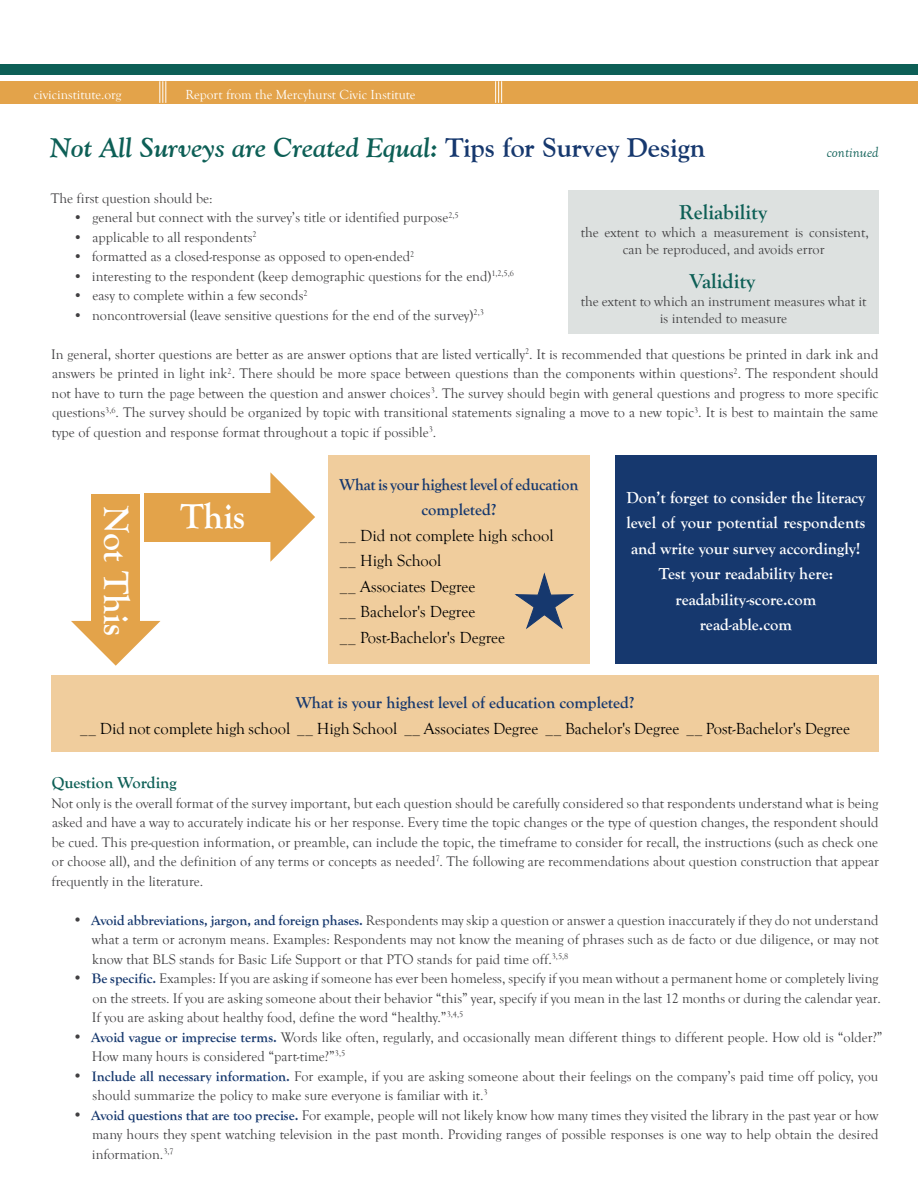
<style>
.page{position:relative;width:918px;height:1188px;background:#fff}
.page>*{position:absolute;margin:0;border:0;box-sizing:border-box;transform-origin:0 0}
.t1{font:700 36px "Goudy Old Style T";color:#fff}
.t2{font:italic 700 27px "Goudy Old Style BT";color:#0d5f56}
.t3{font:700 21px "Goudy Old Style T";color:#0d5f56}
.t4{font:16.5px/25.5px "Goudy Old Style T";color:#000}
.t5{font:700 16.5px/25.5px "Goudy Old Style T";color:#fff;text-align:center}
.t6{font:700 16.5px/25.5px "Goudy Old Style T";letter-spacing:-.005em;color:#16386e;text-align:center}
.t7{font:700 16.5px "Goudy Old Style T";color:#0d5f56}
.t8{font:italic 15px "Goudy Old Style T";color:#0d5f56}
.t9{font:14.25px/19.5px "Goudy Old Style T";color:#414042;text-align:justify}
.t10{font:13.5px "Goudy Old Style T";color:#fff}
.s1{font-style:normal;color:#16386e}
.s2{font-family:"Goudy Old Style BT"}
.s3{font-weight:700;color:#16386e}
</style>
<div class="page">
<div style="left:0;top:81px;width:918px;height:23px;background:#e3a34a"></div>
<div style="left:0;top:65px;width:918px;height:10px;background:#0d5f56"></div>
<svg style="left:495px;top:81px;width:7px;height:22px"></svg>
<svg style="left:160px;top:81px;width:7px;height:22px"></svg>
<div style="left:568px;top:190px;width:311px;height:143px;background:#dde1e0"></div>
<div style="left:615px;top:455px;width:262px;height:209px;background:#16386e"></div>
<div style="left:328px;top:455px;width:262px;height:209px;background:#f0cd9d"></div>
<div style="left:144px;top:493px;width:136px;height:48px;background:#e3a34a"></div>
<svg style="left:270px;top:472px;width:45px;height:90px"></svg>
<div style="left:51px;top:676px;width:828px;height:76px;background:#f0cd9d"></div>
<div style="left:92px;top:494px;width:48px;height:136px;background:#e3a34a"></div>
<svg style="left:71px;top:621px;width:90px;height:45px"></svg>
<svg style="left:514px;top:573px;width:60px;height:56px"></svg>
<p class="t10" style="left:34px;top:87px;width:89px">civicinstitute.org</p>
<p class="t10" style="left:186px;top:87px;width:231px">Report from the Mercyhurst Civic Institute</p>
<h2 class="t2" style="left:50px;top:131px;width:656px">Not All Surveys are Created Equal: <span class="s1">Tips for Survey Design</span></h2>
<p class="t8" style="left:827px;top:144px;width:53px">continued</p>
<p class="t9" style="left:51px;top:189px;width:163px">The first question should be:</p>
<p class="t9" style="left:73px;top:208px;width:387px">• general but connect with the survey’s title or identified purpose<sup>2,5</sup></p>
<p class="t9" style="left:73px;top:228px;width:185px">• applicable to all respondents<sup>2</sup></p>
<p class="t9" style="left:73px;top:247px;width:343px">• formatted as a closed-response as opposed to open-ended<sup>2</sup></p>
<p class="t9" style="left:73px;top:267px;width:442px">• interesting to the respondent (keep demographic questions for the end)<sup>1,2,5,6</sup></p>
<p class="t9" style="left:73px;top:286px;width:236px">• easy to complete within a few seconds<sup>2</sup></p>
<p class="t9" style="left:73px;top:306px;width:412px">• noncontroversial (leave sensitive questions for the end of the survey)<sup>2,3</sup></p>
<p class="t9" style="left:51px;top:345px;width:829px">In general, shorter questions are better as are answer options that are listed vertically<sup>2</sup>. It is recommended that questions be printed in dark ink and answers be printed in light ink<sup>2</sup>. There should be more space between questions than the components within questions<sup>2</sup>. The respondent should not have to turn the page between the question and answer choices<sup>3</sup>. The survey should begin with general questions and progress to more specific questions<sup>3,6</sup>. The survey should be organized by topic with transitional statements signaling a move to a new topic<sup>3</sup>. It is best to maintain the same type of question and response format throughout a topic if possible<sup>3</sup>.</p>
<h3 class="t3" style="left:679px;top:201px;width:89px">Reliability</h3>
<p class="t9" style="left:581px;top:224px;width:290px;line-height:17.2px;text-align:center">the extent to which a measurement is consistent, can be reproduced, and avoids error</p>
<h3 class="t3" style="left:689px;top:270px;width:67px">Validity</h3>
<p class="t9" style="left:581px;top:293px;width:287px;line-height:17.2px;text-align:center">the extent to which an instrument measures what it is intended to measure</p>
<h1 class="t1" style="left:136px;top:506px;width:131px;rotate:90deg">Not This</h1>
<h1 class="t1" style="left:180px;top:496px;width:66px">This</h1>
<p class="t6" style="left:339px;top:472px;width:241px">What is your highest level of education completed?</p>
<p class="t4" style="left:339px;top:523px;width:216px">__ Did not complete high school __ High School<br>__ Associates Degree<br>__ Bachelor's Degree<br>__ Post-Bachelor's Degree</p>
<p class="t5" style="left:626px;top:485px;width:241px">Don’t forget to consider the literacy level of your potential respondents and write your survey accordingly!<br>Test your readability here: readability-score.com<br>read-able.com</p>
<p class="t6" style="left:296px;top:690px;width:340px">What is your highest level of education completed?</p>
<p class="t4" style="left:80px;top:716px;width:772px">__ Did not complete high school __ High School __ Associates Degree __ Bachelor's Degree __ Post-Bachelor's Degree</p>
<p class="t7" style="left:52px;top:773px;width:127px">Question Wording</p>
<p class="t9" style="left:51px;top:794px;width:829px">Not only is the overall format of the survey important, but each question should be carefully considered so that respondents understand what is being asked and have a way to accurately indicate his or her response. Every time the topic changes or the type of question changes, the respondent should be cued. This pre-question information, or preamble, can include the topic, the timeframe to consider for recall, the instructions (such as check one or choose all), and the definition of any terms or concepts as needed<sup>7</sup>. The following are recommendations about question construction that appear frequently in the literature.</p>
<p class="t9" style="left:92px;top:911px;width:788px;text-indent:-18px"><span class="s2">•</span> <span class="s3">Avoid abbreviations, jargon, and foreign phases.</span> Respondents may skip a question or answer a question inaccurately if they do not understand what a term or acronym means. Examples: Respondents may not know the meaning of phrases such as de facto or due diligence, or may not know that BLS stands for Basic Life Support or that PTO stands for paid time off.<sup>3,5,8</sup></p>
<p class="t9" style="left:92px;top:969px;width:791px;text-align:left;text-indent:-18px"><span class="s2">•</span> <span class="s3">Be specific.</span> Examples: If you are asking if someone has ever been homeless, specify if you mean without a permanent home or completely living on the streets. If you are asking someone about their behavior “this” year, specify if you mean in the last 12 months or during the calendar year.<br>If you are asking about healthy food, define the word “healthy.”<sup>3,4,5</sup></p>
<p class="t9" style="left:92px;top:1028px;width:792px;text-indent:-18px"><span class="s2">•</span> <span class="s3">Avoid vague or imprecise terms.</span> Words like often, regularly, and occasionally mean different things to different people. How old is “older?”<br>How many hours is considered “part-time?”<sup>3,5</sup></p>
<p class="t9" style="left:93px;top:1067px;width:787px;text-indent:-19px"><span class="s2">•</span> <span class="s3">Include all necessary information.</span> For example, if you are asking someone about their feelings on the company’s paid time off policy, you should summarize the policy to make sure everyone is familiar with it.<sup>3</sup></p>
<p class="t9" style="left:92px;top:1106px;width:788px;text-indent:-18px"><span class="s2">•</span> <span class="s3">Avoid questions that are too precise.</span> For example, people will not likely know how many times they visited the library in the past year or how many hours they spent watching television in the past month. Providing ranges of possible responses is one way to help obtain the desired information.<sup>3,7</sup></p>
</div>
